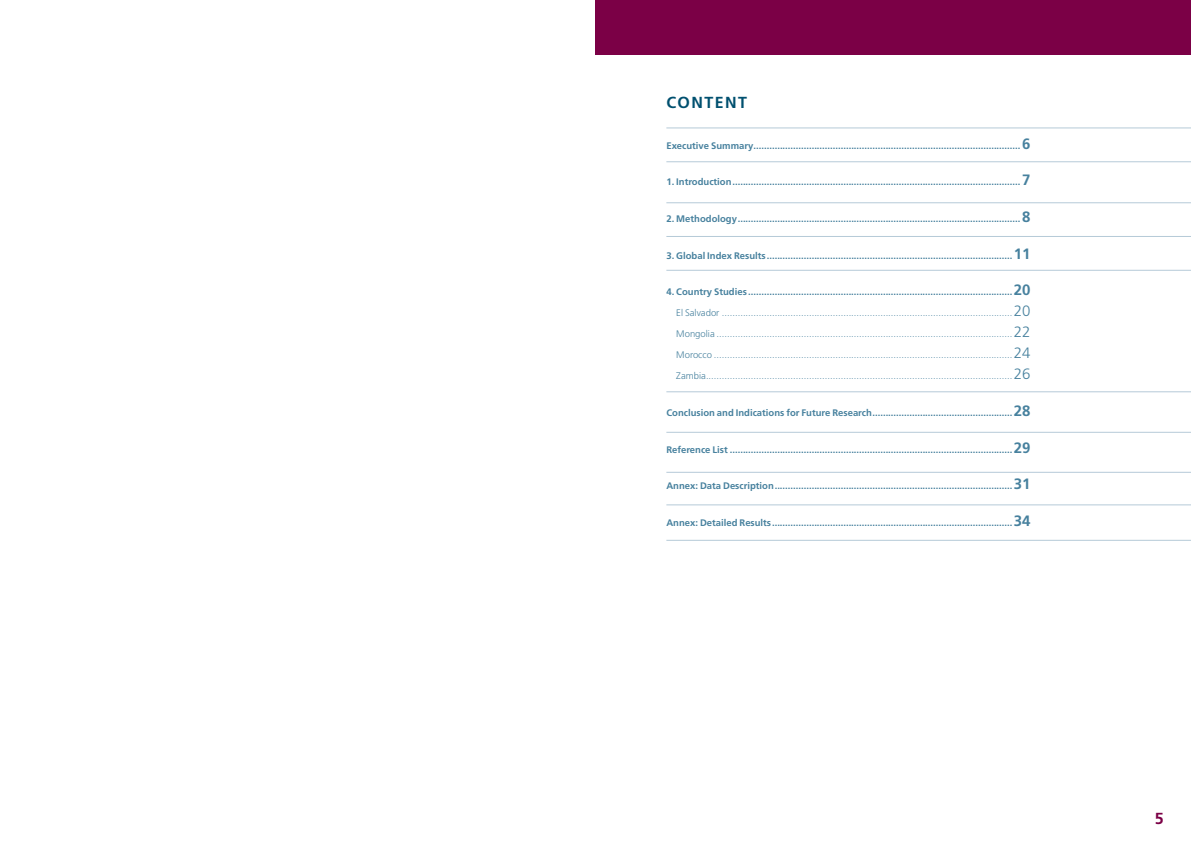
<style>
.page{position:relative;width:1191px;height:842px;background:#fff}
.page>*{position:absolute;margin:0;border:0;box-sizing:border-box;transform-origin:0 0}
.t1{font:700 16px "Frutiger LT Std";letter-spacing:.09em;color:#00506f}
.t2{font:700 16px "Frutiger LT Std";color:#7b0046}
.t3{font:700 9.5px "Frutiger LT Std";color:#47819e}
.t4{font:300 9.5px "Frutiger LT Std";color:#47819e}
.s1{font-size:15px}
</style>
<div class="page">
<div style="left:595px;top:0;width:596px;height:54px;background:#7b0046"></div>
<hr style="left:666px;top:128px;width:525px;height:1px;background:#b6cad8">
<hr style="left:666px;top:162px;width:525px;height:1px;background:#b6cad8">
<hr style="left:666px;top:203px;width:525px;height:1px;background:#b6cad8">
<hr style="left:666px;top:270px;width:525px;height:1px;background:#b6cad8">
<hr style="left:666px;top:392px;width:525px;height:1px;background:#b6cad8">
<hr style="left:666px;top:432px;width:525px;height:1px;background:#b6cad8">
<hr style="left:666px;top:472px;width:525px;height:1px;background:#b6cad8">
<hr style="left:666px;top:505px;width:525px;height:1px;background:#b6cad8">
<hr style="left:666px;top:540px;width:525px;height:1px;background:#b6cad8">
<hr style="left:666px;top:236px;width:525px;height:1px;background:#b6cad8">
<h1 class="t1" style="left:666px;top:93px;width:82px">CONTENT</h1>
<p class="t3" style="left:666px;top:140px;width:366px">Executive Summary..................................................................................................... <span class="s1">6</span></p>
<p class="t3" style="left:666px;top:176px;width:366px">1. Introduction............................................................................................................. <span class="s1">7</span></p>
<p class="t3" style="left:666px;top:213px;width:366px">2. Methodology........................................................................................................... <span class="s1">8</span></p>
<p class="t3" style="left:666px;top:250px;width:365px">3. Global Index Results.............................................................................................<span class="s1">11</span></p>
<p class="t3" style="left:666px;top:286px;width:365px">4. Country Studies ....................................................................................................<span class="s1">20</span></p>
<p class="t4" style="left:676px;top:308px;width:356px">El Salvador ..............................................................................................................<span class="s1">20</span></p>
<p class="t4" style="left:676px;top:329px;width:356px">Mongolia ................................................................................................................<span class="s1">22</span></p>
<p class="t4" style="left:676px;top:350px;width:356px">Morocco .................................................................................................................<span class="s1">24</span></p>
<p class="t4" style="left:676px;top:371px;width:356px">Zambia....................................................................................................................<span class="s1">26</span></p>
<p class="t3" style="left:666px;top:407px;width:365px">Conclusion and Indications for Future Research.....................................................<span class="s1">28</span></p>
<p class="t3" style="left:666px;top:444px;width:365px">Reference List ...........................................................................................................<span class="s1">29</span></p>
<p class="t3" style="left:666px;top:480px;width:365px">Annex: Data Description..........................................................................................<span class="s1">31</span></p>
<p class="t3" style="left:666px;top:517px;width:365px">Annex: Detailed Results...........................................................................................<span class="s1">34</span></p>
<h1 class="t2" style="left:1154px;top:809px;width:10px">5</h1>
</div>
